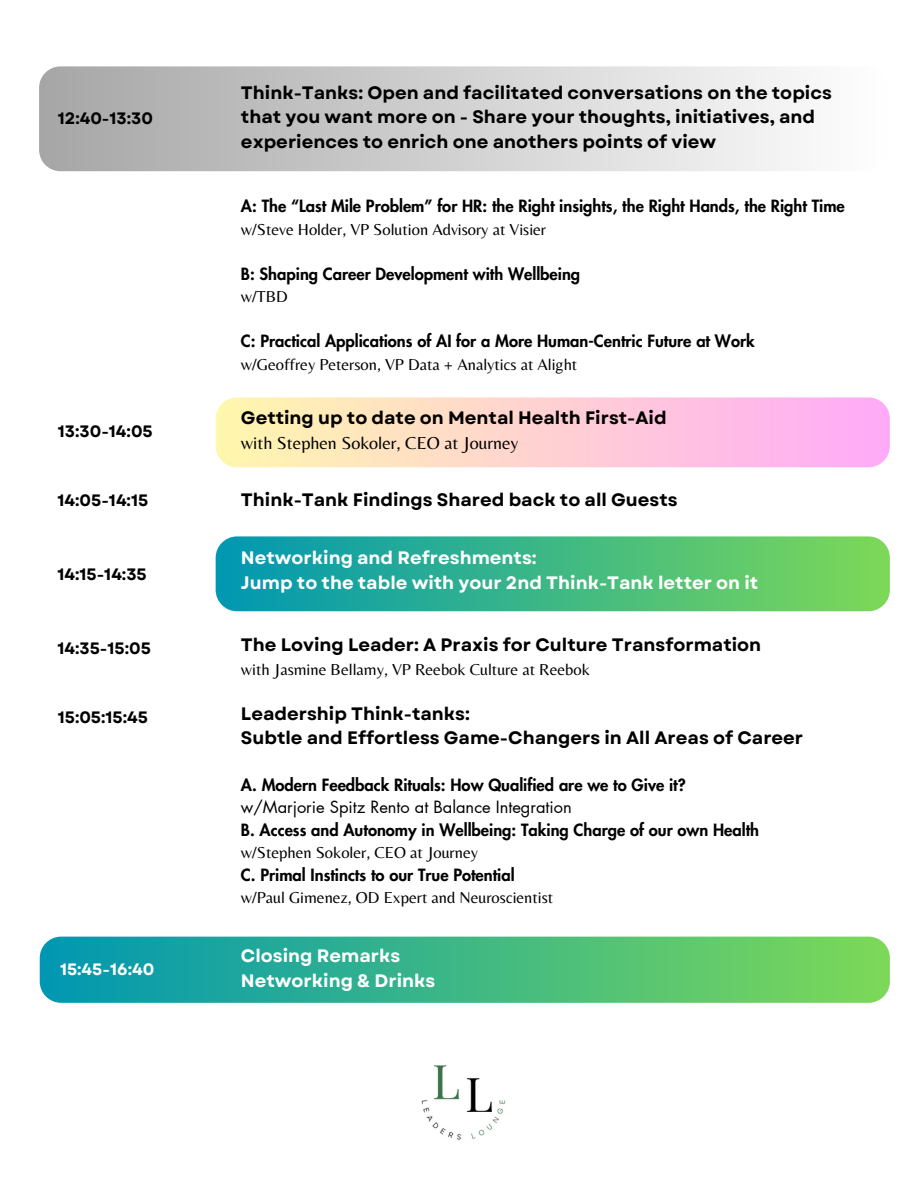
<style>
.page{position:relative;width:918px;height:1188px;background:#fff}
.page>*{position:absolute;margin:0;border:0;box-sizing:border-box;transform-origin:0 0}
.t1{font:700 18px/24.8px "Garet";color:#000}
.t2{font:700 18px/24.8px "Garet";color:#fff}
.t3{font:18px "Belleza";color:#000}
.t4{font:800 16.5px "Futura LT Pro";color:#000}
.t5{font:16.5px "Belleza";color:#000}
.t6{font:700 16.5px "Garet";color:#000}
.t7{font:16.5px "Futura LT Pro";color:#000}
.t8{font:700 16.5px "Garet";color:#fff}
</style>
<div class="page">
<div style="left:216px;top:397px;width:674px;height:70px;background:linear-gradient(to right,#fff7ad,#ffaaf8);border-radius:21px"></div>
<div style="left:216px;top:536px;width:674px;height:75px;background:linear-gradient(to right,#0097b2,#7dd858);border-radius:21px"></div>
<div style="left:39px;top:66px;width:848px;height:105px;background:linear-gradient(to right,#a6a6a6,#fefefe);border-radius:21px"></div>
<div style="left:40px;top:937px;width:850px;height:66px;background:linear-gradient(to right,#0097b2,#7dd858);border-radius:21px"></div>
<img style="left:421px;top:1065px;width:85px;height:75px">
<p class="t6" style="left:58px;top:107px;width:97px">12:40-13:30</p>
<h1 class="t6" style="left:58px;top:419px;width:96px">13:30-14:05</h1>
<h1 class="t1" style="left:241px;top:80px;width:592px">Think-Tanks: Open and facilitated conversations on the topics that you want more on - Share your thoughts, initiatives, and experiences to enrich one anothers points of view</h1>
<p class="t4" style="left:241px;top:199px;width:605px">A: The “Last Mile Problem” for HR: the Right insights, the Right Hands, the Right Time</p>
<p class="t5" style="left:241px;top:220px;width:307px">w/Steve Holder, VP Solution Advisory at Visier</p>
<p class="t4" style="left:241px;top:266px;width:341px">B: Shaping Career Development with Wellbeing</p>
<p class="t5" style="left:241px;top:287px;width:48px">w/TBD</p>
<p class="t4" style="left:241px;top:334px;width:515px">C: Practical Applications of AI for a More Human-Centric Future at Work</p>
<p class="t5" style="left:241px;top:355px;width:338px">w/Geoffrey Peterson, VP Data + Analytics at Alight</p>
<h1 class="t1" style="left:241px;top:405px;width:427px">Getting up to date on Mental Health First-Aid</h1>
<h1 class="t3" style="left:241px;top:433px;width:279px">with Stephen Sokoler, CEO at Journey</h1>
<p class="t6" style="left:58px;top:489px;width:92px">14:05-14:15</p>
<h1 class="t1" style="left:241px;top:487px;width:438px">Think-Tank Findings Shared back to all Guests</h1>
<h1 class="t6" style="left:57px;top:563px;width:91px">14:15-14:35</h1>
<p class="t6" style="left:57px;top:637px;width:95px">14:35-15:05</p>
<p class="t6" style="left:58px;top:705px;width:92px">15:05:15:45</p>
<h1 class="t8" style="left:60px;top:958px;width:96px">15:45-16:40</h1>
<p class="t2" style="left:241px;top:546px;width:519px">Networking and Refreshments:<br>Jump to the table with your 2nd Think-Tank letter on it</p>
<h1 class="t1" style="left:241px;top:633px;width:522px">The Loving Leader: A Praxis for Culture Transformation</h1>
<h1 class="t5" style="left:241px;top:659px;width:350px">with Jasmine Bellamy, VP Reebok Culture at Reebok</h1>
<h1 class="t1" style="left:241px;top:701px;width:564px">Leadership Think-tanks:<br>Subtle and Effortless Game-Changers in All Areas of Career</h1>
<h1 class="t4" style="left:241px;top:777px;width:446px">A. Modern Feedback Rituals: How Qualified are we to Give it?</h1>
<p class="t7" style="left:241px;top:799px;width:332px">w/Marjorie Spitz Rento at Balance Integration</p>
<p class="t4" style="left:241px;top:822px;width:520px">B. Access and Autonomy in Wellbeing: Taking Charge of our own Health</p>
<p class="t5" style="left:241px;top:843px;width:239px">w/Stephen Sokoler, CEO at Journey</p>
<p class="t4" style="left:241px;top:867px;width:275px">C. Primal Instincts to our True Potential</p>
<p class="t5" style="left:241px;top:888px;width:314px">w/Paul Gimenez, OD Expert and Neuroscientist</p>
<h1 class="t2" style="left:241px;top:943px;width:196px">Closing Remarks<br>Networking &amp; Drinks</h1>
</div>
